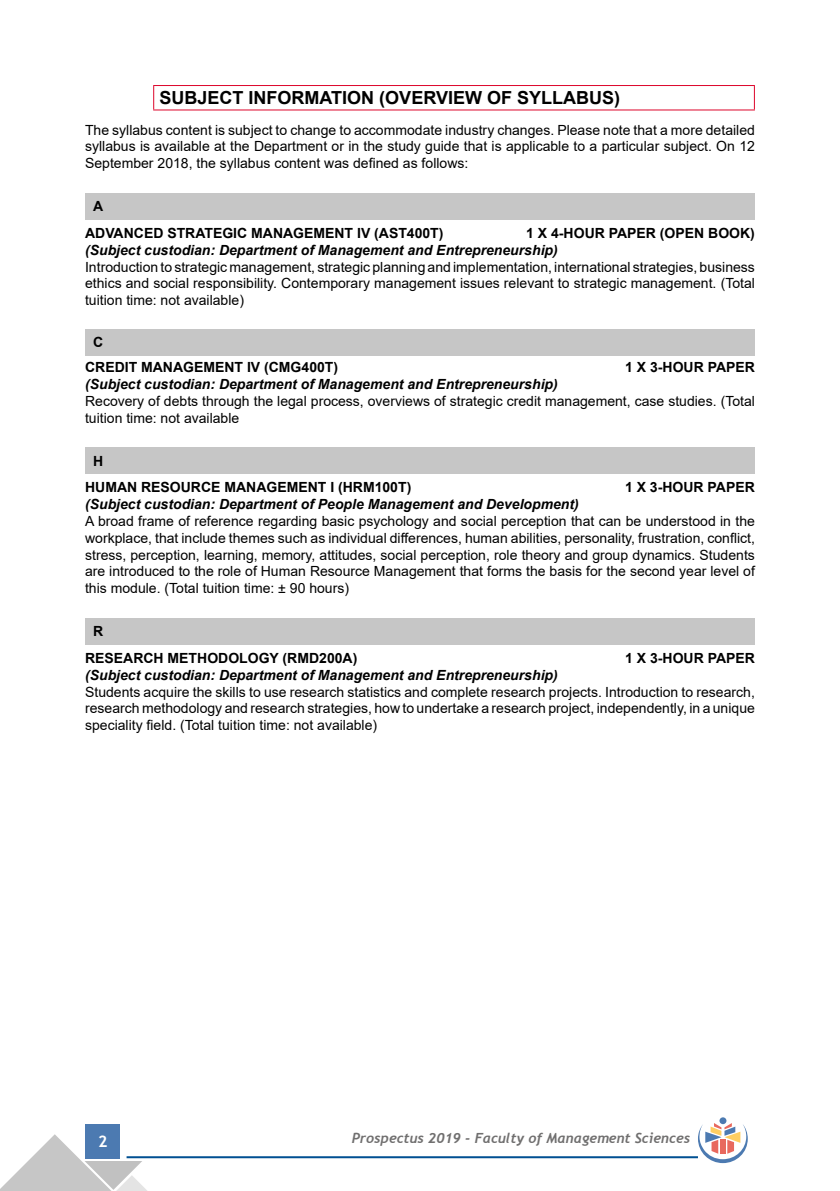
<style>
.page{position:relative;width:840px;height:1191px;background:#fff}
.page>*{position:absolute;margin:0;border:0;box-sizing:border-box;transform-origin:0 0}
.t1{font:700 18px "Arial";color:#000}
.t2{font:700 16px "Trebuchet MS";color:#fff}
.t3{font:14px/16.8px "Arial";color:#000;text-align:justify}
.t4{font:italic 700 14px "Arial";color:#000}
.t5{font:700 14px/26.8px "Arial";color:#000}
.t6{font:italic 700 14px "Trebuchet";color:#706f6f}
</style>
<div class="page">
<div style="left:86px;top:1124px;width:34px;height:34px;background:#4c7ab1"></div>
<hr style="left:126px;top:1156px;width:571px;height:2px;background:#005092">
<svg style="left:0;top:1134px;width:148px;height:57px"></svg>
<div style="left:719px;top:1117px;width:7px;height:7px;background:#4c7ab1;border-radius:50%"></div>
<svg style="left:697px;top:1123px;width:50px;height:40px"></svg>
<hr style="left:153px;top:85px;width:601px;height:1px;background:#dd052b">
<svg style="left:153px;top:86px;width:1px;height:23px"></svg>
<svg style="left:753px;top:86px;width:1px;height:23px"></svg>
<hr style="left:153px;top:109px;width:601px;height:1px;background:#dd052b">
<div style="left:85px;top:193px;width:669px;height:26px;background:#c6c6c6"></div>
<div style="left:85px;top:329px;width:669px;height:26px;background:#c6c6c6"></div>
<div style="left:85px;top:447px;width:669px;height:26px;background:#c6c6c6"></div>
<div style="left:85px;top:618px;width:669px;height:26px;background:#c6c6c6"></div>
<p class="t1" style="left:159px;top:85px;width:462px">SUBJECT INFORMATION (OVERVIEW OF SYLLABUS)</p>
<p class="t3" style="left:85px;top:122px;width:671px">The syllabus content is subject to change to accommodate industry changes. Please note that a more detailed syllabus is available at the Department or in the study guide that is applicable to a particular subject. On 12<br>September 2018, the syllabus content was defined as follows:</p>
<p class="t5" style="left:85px;top:193px;width:360px;text-indent:8px">A<br>ADVANCED STRATEGIC MANAGEMENT IV (AST400T)</p>
<p class="t5" style="left:526px;top:220px;width:230px">1 X 4-HOUR PAPER (OPEN BOOK)</p>
<p class="t4" style="left:85px;top:240px;width:474px">(Subject custodian: Department of Management and Entrepreneurship)</p>
<p class="t3" style="left:85px;top:258px;width:671px">Introduction to strategic management, strategic planning and implementation, international strategies, business ethics and social responsibility. Contemporary management issues relevant to strategic management. (Total tuition time: not available)</p>
<p class="t5" style="left:85px;top:330px;width:254px;line-height:24.8px;text-indent:8px">C<br>CREDIT MANAGEMENT IV (CMG400T)</p>
<p class="t5" style="left:624px;top:354px;width:131px">1 X 3-HOUR PAPER</p>
<p class="t4" style="left:85px;top:375px;width:474px">(Subject custodian: Department of Management and Entrepreneurship)</p>
<p class="t3" style="left:85px;top:392px;width:671px">Recovery of debts through the legal process, overviews of strategic credit management, case studies. (Total tuition time: not available</p>
<p class="t5" style="left:85px;top:447px;width:327px;text-indent:8px">H<br>HUMAN RESOURCE MANAGEMENT I (HRM100T)</p>
<p class="t5" style="left:624px;top:474px;width:131px">1 X 3-HOUR PAPER</p>
<p class="t4" style="left:85px;top:495px;width:495px">(Subject custodian: Department of People Management and Development)</p>
<p class="t3" style="left:85px;top:512px;width:671px">A broad frame of reference regarding basic psychology and social perception that can be understood in the workplace, that include themes such as individual differences, human abilities, personality, frustration, conflict, stress, perception, learning, memory, attitudes, social perception, role theory and group dynamics. Students are introduced to the role of Human Resource Management that forms the basis for the second year level of this module. (Total tuition time: ± 90 hours)</p>
<p class="t5" style="left:85px;top:618px;width:273px;text-indent:8px">R<br>RESEARCH METHODOLOGY (RMD200A)</p>
<p class="t5" style="left:624px;top:645px;width:131px">1 X 3-HOUR PAPER</p>
<p class="t4" style="left:85px;top:665px;width:474px">(Subject custodian: Department of Management and Entrepreneurship)</p>
<p class="t3" style="left:85px;top:683px;width:671px">Students acquire the skills to use research statistics and complete research projects. Introduction to research, research methodology and research strategies, how to undertake a research project, independently, in a unique speciality field. (Total tuition time: not available)</p>
<p class="t2" style="left:98px;top:1131px;width:11px">2</p>
<p class="t6" style="left:351px;top:1129px;width:340px">Prospectus 2019 - Faculty of Management Sciences</p>
</div>
